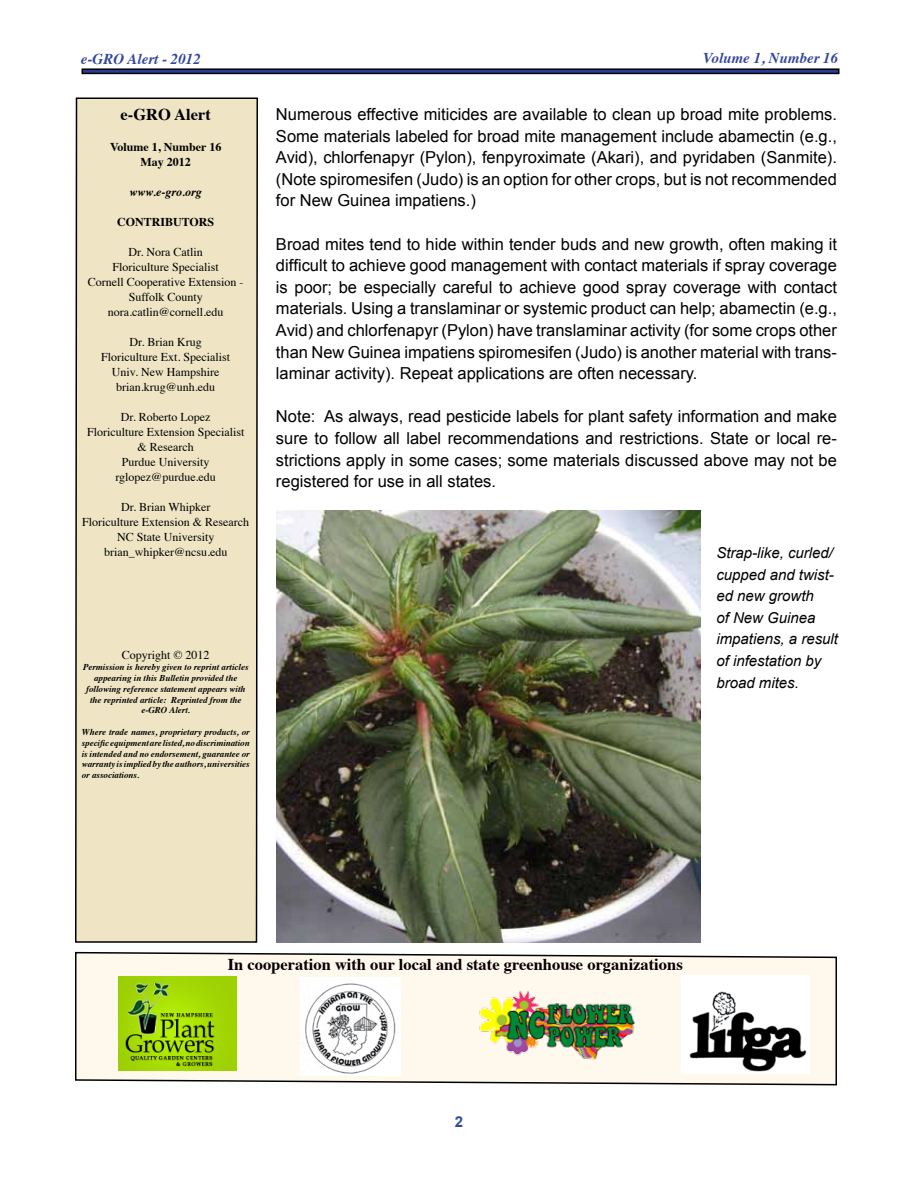
<style>
.page{position:relative;width:918px;height:1188px;background:#fff}
.page>*{position:absolute;margin:0;border:0;box-sizing:border-box;transform-origin:0 0}
.t1{font:16.5px/21.6px "Arial";color:#000;text-align:justify}
.t2{font:700 16.5px "Times";color:#000}
.t3{font:italic 15px/21.6px "Arial";color:#000}
.t4{font:italic 700 15px "Times";color:#34469d}
.t5{font:700 15px "Arial";color:#2e499e}
.t6{font:12px/15px "Times";color:#000;text-align:center}
.t7{font:700 12px/15px "Times";color:#000;text-align:center}
.t8{font:italic 700 12px "Times";color:#000}
.t9{font:italic 700 9px/10.8px "Times";color:#000;text-align:center}
</style>
<div class="page">
<div style="left:82px;top:68px;width:758px;height:6px;border:2px solid #000"></div>
<div style="left:75px;top:97px;width:183px;height:846px;background:#efe5c5"></div>
<svg style="left:75px;top:951px;width:762px;height:135px;background:#f2ece2"></svg>
<img style="left:476px;top:987px;width:163px;height:76px">
<img style="left:118px;top:977px;width:118px;height:93px">
<img style="left:682px;top:975px;width:128px;height:99px">
<img style="left:301px;top:977px;width:100px;height:98px">
<img style="left:276px;top:511px;width:425px;height:432px">
<p class="t4" style="left:81px;top:44px;width:121px">e-GRO Alert - 2012</p>
<p class="t4" style="left:703px;top:44px;width:137px">Volume 1, Number 16</p>
<p class="t2" style="left:121px;top:99px;width:92px">e-GRO Alert</p>
<p class="t7" style="left:110px;top:138px;width:113px">Volume 1, Number 16<br>May 2012</p>
<p class="t8" style="left:130px;top:181px;width:74px">www.e-gro.org</p>
<p class="t7" style="left:117px;top:213px;width:99px">CONTRIBUTORS</p>
<p class="t6" style="left:88px;top:244px;width:157px">Dr. Nora Catlin<br>Floriculture Specialist<br>Cornell Cooperative Extension -<br>Suffolk County nora.catlin@cornell.edu</p>
<p class="t6" style="left:101px;top:334px;width:131px">Dr. Brian Krug<br>Floriculture Ext. Specialist<br>Univ. New Hampshire brian.krug@unh.edu</p>
<p class="t6" style="left:87px;top:409px;width:159px">Dr. Roberto Lopez<br>Floriculture Extension Specialist &amp; Research<br>Purdue University rglopez@purdue.edu</p>
<p class="t6" style="left:82px;top:499px;width:168px">Dr. Brian Whipker<br>Floriculture Extension &amp; Research<br>NC State University brian_whipker@ncsu.edu</p>
<p class="t6" style="left:122px;top:647px;width:89px">Copyright © 2012</p>
<p class="t9" style="left:83px;top:661px;width:167px">Permission is hereby given to reprint articles appearing in this Bulletin provided the following reference statement appears with the reprinted article: Reprinted from the e-GRO Alert.</p>
<p class="t9" style="left:82px;top:726px;width:170px;text-align:justify">Where trade names, proprietary products, or specific equipment are listed, no discrimination is intended and no endorsement, guarantee or warranty is implied by the authors, universities or associations.</p>
<p class="t1" style="left:276px;top:104px;width:562px">Numerous effective miticides are available to clean up broad mite problems.<br>Some materials labeled for broad mite management include abamectin (e.g., Avid), chlorfenapyr (Pylon), fenpyroximate (Akari), and pyridaben (Sanmite). (Note spiromesifen (Judo) is an option for other crops, but is not recommended for New Guinea impatiens.)</p>
<p class="t1" style="left:276px;top:233px;width:563px">Broad mites tend to hide within tender buds and new growth, often making it difficult to achieve good management with contact materials if spray coverage is poor; be especially careful to achieve good spray coverage with contact materials. Using a translaminar or systemic product can help; abamectin (e.g., Avid) and chlorfenapyr (Pylon) have translaminar activity (for some crops other than New Guinea impatiens spiromesifen (Judo) is another material with trans&shy;laminar activity). Repeat applications are often necessary.</p>
<p class="t1" style="left:276px;top:406px;width:562px">Note: As always, read pesticide labels for plant safety information and make sure to follow all label recommendations and restrictions. State or local re&shy;strictions apply in some cases; some materials discussed above may not be registered for use in all states.</p>
<p class="t3" style="left:716px;top:542px;width:123px">Strap-like, curled/ cupped and twist&shy;ed new growth<br>of New Guinea impatiens, a result of infestation by broad mites.</p>
<p class="t2" style="left:228px;top:948px;width:457px">In cooperation with our local and state greenhouse organizations</p>
<p class="t5" style="left:455px;top:1112px;width:10px">2</p>
</div>
